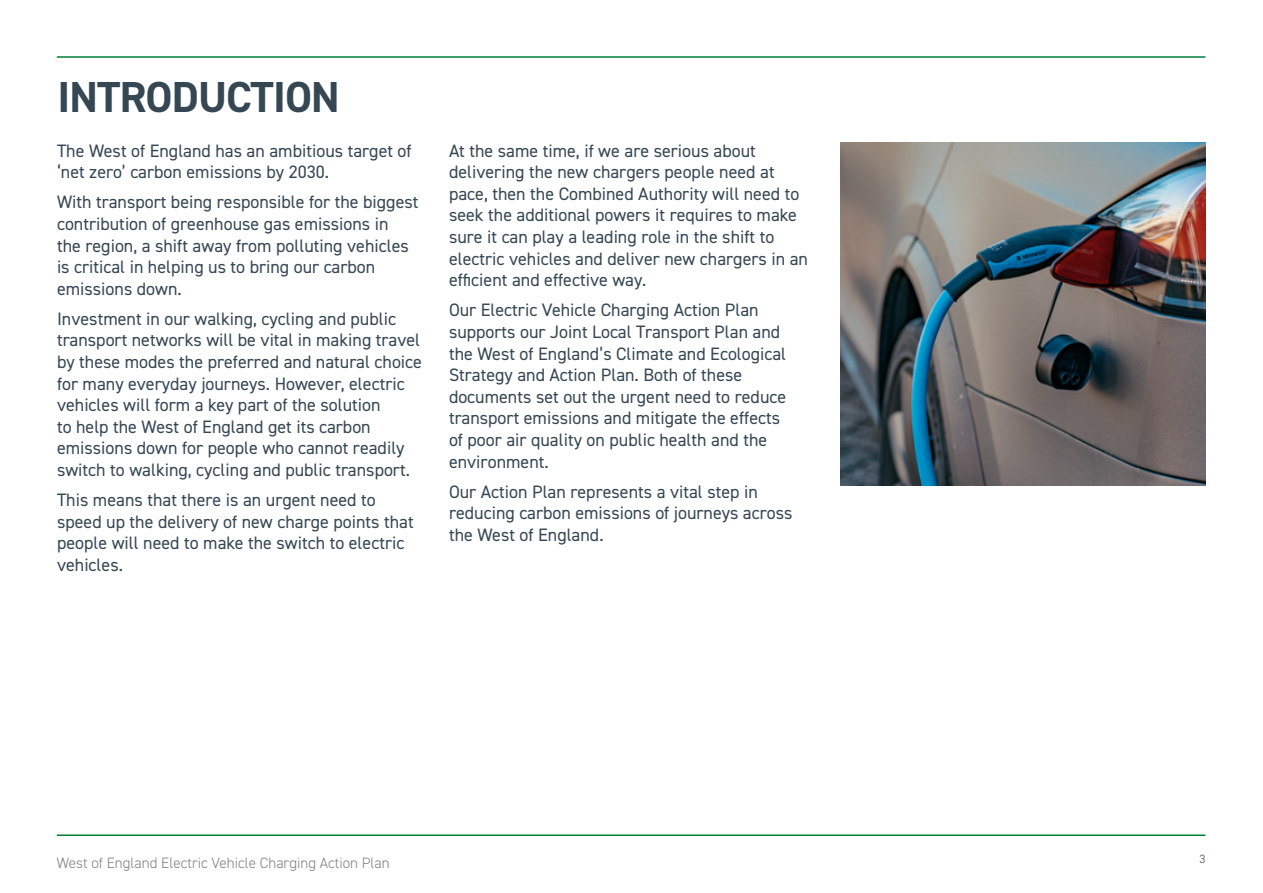
<style>
.page{position:relative;width:1263px;height:893px;background:#fff}
.page>*{position:absolute;margin:0;border:0;box-sizing:border-box;transform-origin:0 0}
.Titles{font:700 43.5px "DIN2014";letter-spacing:-.02em;color:#354753}
.Body{font:18px/21.6px "DIN2014";color:#354753}
.t1{font:300 15px "DIN2014";color:#808080}
.t2{font:300 12px "DIN2014";color:#354753}
</style>
<div class="page">
<hr style="left:57px;top:56px;width:1148px;height:2px;background:#037e35">
<hr style="left:57px;top:834px;width:1148px;height:2px;background:#037e35">
<img style="left:841px;top:143px;width:365px;height:343px">
<p class="Titles" style="left:58px;top:68px;width:284px">INTRODUCTION</p>
<p class="Body" style="left:57px;top:139px;width:356px">The West of England has an ambitious target of ‘net zero’ carbon emissions by 2030.</p>
<p class="Body" style="left:57px;top:191px;width:363px">With transport being responsible for the biggest contribution of greenhouse gas emissions in<br>the region, a shift away from polluting vehicles is critical in helping us to bring our carbon emissions down.</p>
<p class="Body" style="left:57px;top:307px;width:366px">Investment in our walking, cycling and public transport networks will be vital in making travel by these modes the preferred and natural choice for many everyday journeys. However, electric vehicles will form a key part of the solution<br>to help the West of England get its carbon emissions down for people who cannot readily switch to walking, cycling and public transport.</p>
<p class="Body" style="left:57px;top:489px;width:358px">This means that there is an urgent need to speed up the delivery of new charge points that people will need to make the switch to electric vehicles.</p>
<p class="Body" style="left:449px;top:139px;width:361px">At the same time, if we are serious about delivering the new chargers people need at pace, then the Combined Authority will need to seek the additional powers it requires to make sure it can play a leading role in the shift to electric vehicles and deliver new chargers in an efficient and effective way.</p>
<p class="Body" style="left:449px;top:299px;width:339px">Our Electric Vehicle Charging Action Plan supports our Joint Local Transport Plan and the West of England’s Climate and Ecological Strategy and Action Plan. Both of these documents set out the urgent need to reduce transport emissions and mitigate the effects of poor air quality on public health and the environment.</p>
<p class="Body" style="left:449px;top:480px;width:345px">Our Action Plan represents a vital step in reducing carbon emissions of journeys across the West of England.</p>
<p class="t1" style="left:57px;top:853px;width:334px">West of England Electric Vehicle Charging Action Plan</p>
<p class="t2" style="left:1199px;top:852px;width:7px">3</p>
</div>
